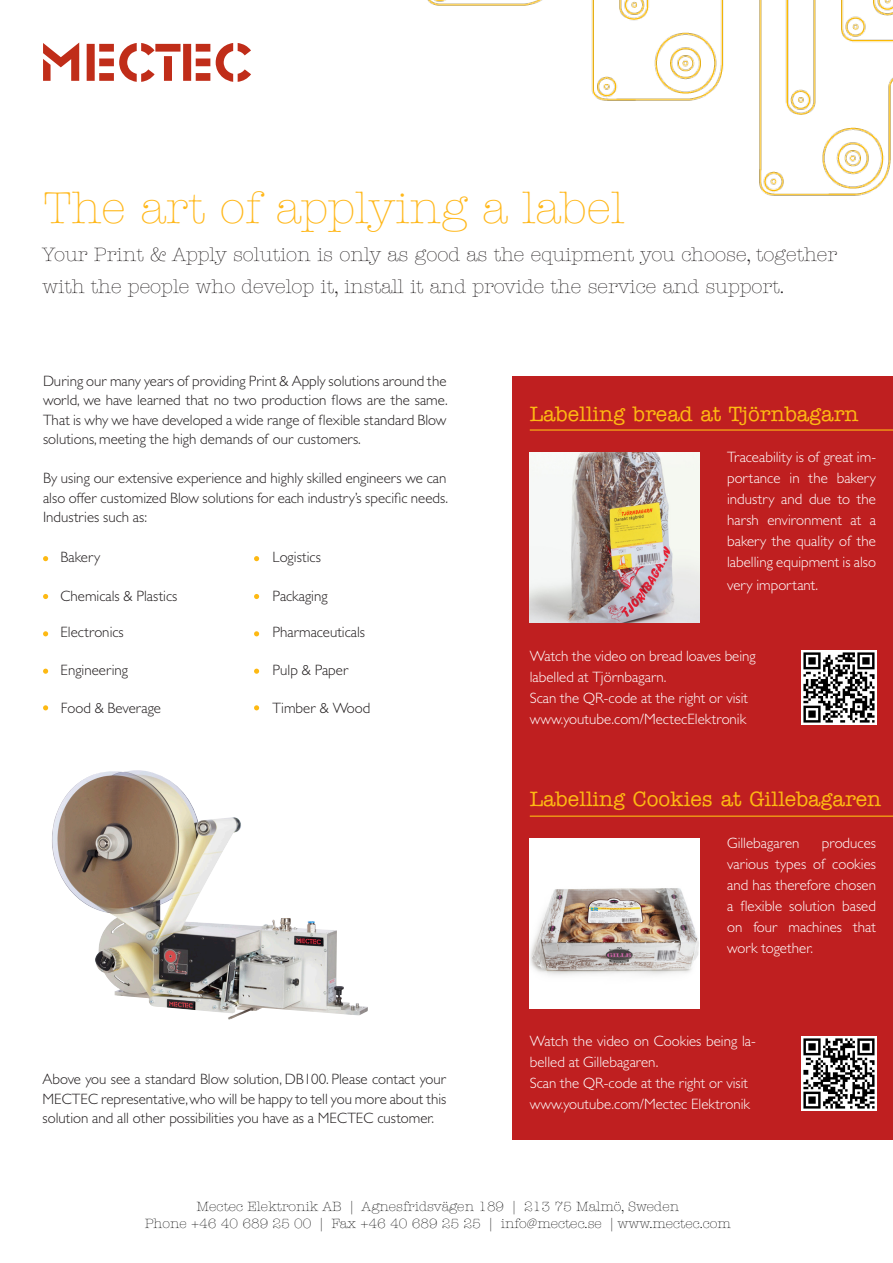
<style>
.page{position:relative;width:893px;height:1263px;background:#fff}
.page>*{position:absolute;margin:0;border:0;box-sizing:border-box;transform-origin:0 0}
.t1{font:300 45px "American Typewriter Std";color:#ffb81b}
.t2{font:500 21px "American Typewriter Std";color:#fdb913}
.t3{font:300 19.5px/31.5px "American Typewriter Std";color:#231f20}
.t4{font:300 15px/19.5px "Gill Sans MT Std";color:#231f20;text-align:justify}
.t5{font:300 15px/21px "Gill Sans MT Std";color:#fff}
.t6{font:300 13.5px "American Typewriter Std";color:#000}
</style>
<div class="page">
<div style="left:513px;top:376px;width:380px;height:763px;background:#bf1f20"></div>
<div style="left:530px;top:838px;width:170px;height:170px;background:#fff"></div>
<svg style="left:43px;top:43px;width:36px;height:38px"></svg>
<svg style="left:87px;top:43px;width:123px;height:39px"></svg>
<svg style="left:216px;top:43px;width:35px;height:39px"></svg>
<hr style="left:530px;top:815px;width:363px;height:2px;background:#fdb913">
<img style="left:530px;top:452px;width:170px;height:170px">
<hr style="left:530px;top:429px;width:363px;height:2px;background:#fdb913">
<svg style="left:43px;top:556px;width:5px;height:5px"></svg>
<svg style="left:43px;top:594px;width:5px;height:5px"></svg>
<svg style="left:43px;top:631px;width:5px;height:5px"></svg>
<svg style="left:43px;top:669px;width:5px;height:5px"></svg>
<svg style="left:43px;top:705px;width:5px;height:5px"></svg>
<svg style="left:254px;top:594px;width:5px;height:5px"></svg>
<svg style="left:254px;top:631px;width:5px;height:5px"></svg>
<svg style="left:254px;top:705px;width:5px;height:5px"></svg>
<svg style="left:254px;top:669px;width:5px;height:5px"></svg>
<img style="left:427px;top:0;width:466px;height:196px">
<img style="left:52px;top:770px;width:316px;height:250px">
<svg style="left:254px;top:556px;width:5px;height:5px"></svg>
<img style="left:530px;top:888px;width:169px;height:87px">
<img style="left:802px;top:650px;width:74px;height:75px">
<img style="left:802px;top:1036px;width:74px;height:75px">
<p class="t1" style="left:43px;top:183px;width:583px">The art of applying a label</p>
<p class="t3" style="left:43px;top:239px;width:796px">Your Print &amp; Apply solution is only as good as the equipment you choose, together with the people who develop it, install it and provide the service and support.</p>
<p class="t4" style="left:43px;top:371px;width:406px">During our many years of providing Print &amp; Apply solutions around the world, we have learned that no two production flows are the same.<br>That is why we have developed a wide range of flexible standard Blow solutions, meeting the high demands of our customers.</p>
<p class="t4" style="left:43px;top:468px;width:406px">By using our extensive experience and highly skilled engineers we can also offer customized Blow solutions for each industry’s specific needs.</p>
<p class="t4" style="left:43px;top:507px;width:106px">Industries such as:</p>
<p class="t4" style="left:61px;top:547px;width:41px">Bakery</p>
<p class="t4" style="left:60px;top:586px;width:119px">Chemicals &amp; Plastics</p>
<p class="t4" style="left:60px;top:622px;width:65px">Electronics</p>
<p class="t4" style="left:61px;top:660px;width:69px">Engineering</p>
<p class="t4" style="left:61px;top:698px;width:102px">Food &amp; Beverage</p>
<p class="t4" style="left:273px;top:547px;width:50px">Logistics</p>
<p class="t4" style="left:273px;top:586px;width:57px">Packaging</p>
<p class="t4" style="left:272px;top:622px;width:94px">Pharmaceuticals</p>
<p class="t4" style="left:273px;top:660px;width:77px">Pulp &amp; Paper</p>
<p class="t4" style="left:273px;top:698px;width:99px">Timber &amp; Wood</p>
<p class="t4" style="left:43px;top:1069px;width:405px">Above you see a standard Blow solution, DB100. Please contact your MECTEC representative, who will be happy to tell you more about this solution and all other possibilities you have as a MECTEC customer.</p>
<p class="t2" style="left:530px;top:402px;width:330px">Labelling bread at Tjörnbagarn</p>
<p class="t5" style="left:727px;top:447px;width:150px;text-align:justify">Traceability is of great im&shy;portance in the bakery industry and due to the harsh environment at a bakery the quality of the labelling equipment is also</p>
<p class="t5" style="left:727px;top:574px;width:93px">very important.</p>
<p class="t5" style="left:530px;top:645px;width:228px">Watch the video on bread loaves being labelled at Tjörnbagarn.</p>
<p class="t5" style="left:530px;top:687px;width:220px">Scan the QR-code at the right or visit</p>
<p class="t5" style="left:530px;top:708px;width:218px">www.youtube.com/MectecElektronik</p>
<p class="t2" style="left:530px;top:787px;width:353px">Labelling Cookies at Gillebagaren</p>
<p class="t5" style="left:727px;top:832px;width:74px">Gillebagaren</p>
<p class="t5" style="left:727px;top:832px;width:150px;text-align:justify;text-indent:95px">produces various types of cookies and has therefore chosen a flexible solution based on four machines that work together.</p>
<p class="t5" style="left:530px;top:1031px;width:228px">Watch the video on Cookies being la&shy;belled at Gillebagaren.</p>
<p class="t5" style="left:530px;top:1073px;width:220px">Scan the QR-code at the right or visit</p>
<p class="t5" style="left:530px;top:1094px;width:222px">www.youtube.com/Mectec Elektronik</p>
<p class="t6" style="left:197px;top:1199px;width:484px">Mectec Elektronik AB | Agnesfridsvägen 189 | 213 75 Malmö, Sweden</p>
<p class="t6" style="left:145px;top:1216px;width:588px">Phone +46 40 689 25 00 | Fax +46 40 689 25 25 | info@mectec.se | www.mectec.com</p>
</div>
